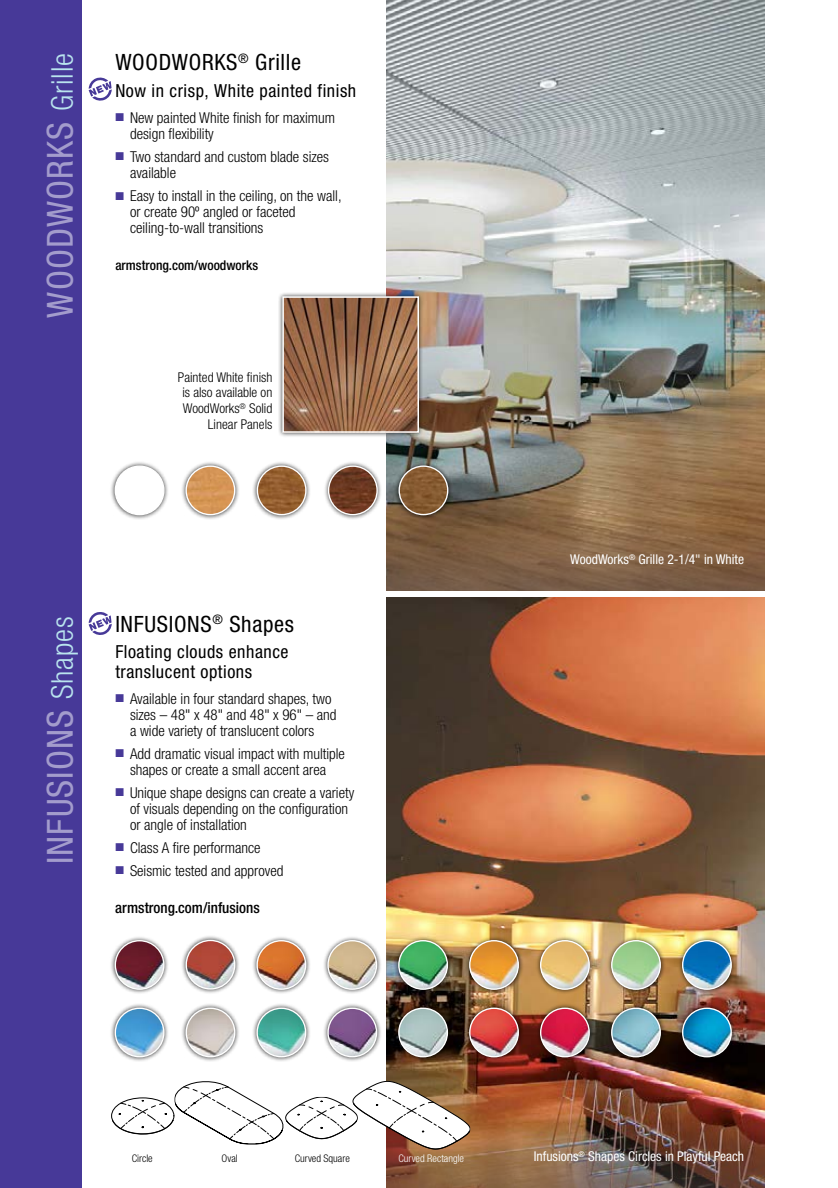
<style>
.page{position:relative;width:838px;height:1188px;background:#fff}
.page>*{position:absolute;margin:0;border:0;box-sizing:border-box;transform-origin:0 0}
.t1{font:condensed 36px "Helvetica Neue LT Std";letter-spacing:.03em;color:#a39ccc}
.t2{font:condensed 22.5px "Helvetica Neue LT Std";letter-spacing:.03em;color:#000}
.t3{font:condensed 18px/19.5px "Helvetica Neue LT Std";letter-spacing:.03em;color:#000}
.t4{font:300 condensed 15px/15.8px "Helvetica Neue LT Std";color:#000}
.t5{font:500 condensed 15px "Helvetica Neue LT Std";color:#000}
.t6{font:condensed 13.5px "Helvetica Neue LT Std";color:#fff}
.t7{font:300 condensed 13.5px/15.8px "Helvetica Neue LT Std";color:#000;text-align:right}
.t8{font:500 condensed 13.5px "Helvetica Neue LT Std";color:#000}
.t9{font:300 condensed 10.5px "Helvetica Neue LT Std";color:#000}
.t10{font:300 condensed 10.5px "Helvetica Neue LT Std";color:#fff}
.s1{font-weight:300;font-size:30px;color:#b9e4ee}
.s2{color:#473998}
</style>
<div class="page">
<img style="left:386px;top:0;width:378px;height:512px">
<svg style="left:386px;top:512px;width:378px;height:79px;background:#806043"></svg>
<img style="left:386px;top:597px;width:378px;height:512px">
<svg style="left:89px;top:78px;width:23px;height:22px"></svg>
<svg style="left:89px;top:612px;width:23px;height:23px"></svg>
<div style="left:0;top:0;width:81px;height:1188px;background:#473998"></div>
<div style="left:110px;top:935px;width:59px;height:59px;background:#000;opacity:.75"></div>
<img style="left:115px;top:941px;width:49px;height:48px;border-radius:24px">
<div style="left:115px;top:940px;width:49px;height:50px;border:1px solid #fff;border-radius:50%"></div>
<div style="left:251px;top:935px;width:60px;height:59px;background:#000;opacity:.75"></div>
<img style="left:257px;top:941px;width:48px;height:48px;border-radius:24px">
<div style="left:256px;top:940px;width:50px;height:50px;border:1px solid #fff;border-radius:50%"></div>
<div style="left:181px;top:935px;width:59px;height:59px;background:#000;opacity:.75"></div>
<img style="left:186px;top:940px;width:49px;height:49px;border-radius:24px">
<div style="left:185px;top:940px;width:50px;height:50px;border:1px solid #fff;border-radius:50%"></div>
<div style="left:322px;top:935px;width:59px;height:59px;background:#000;opacity:.75"></div>
<img style="left:328px;top:941px;width:48px;height:48px;border-radius:24px">
<div style="left:327px;top:940px;width:50px;height:50px;border:1px solid #fff;border-radius:50%"></div>
<div style="left:464px;top:935px;width:59px;height:59px;background:#000;opacity:.75"></div>
<img style="left:469px;top:941px;width:49px;height:48px;border-radius:24px">
<div style="left:469px;top:940px;width:49px;height:50px;border:1px solid #fff;border-radius:50%"></div>
<div style="left:393px;top:935px;width:59px;height:59px;background:#000;opacity:.75"></div>
<img style="left:398px;top:941px;width:49px;height:48px;border-radius:24px">
<div style="left:398px;top:940px;width:50px;height:50px;border:1px solid #fff;border-radius:50%"></div>
<div style="left:535px;top:935px;width:59px;height:59px;background:#000;opacity:.75"></div>
<img style="left:540px;top:941px;width:49px;height:48px;border-radius:24px">
<div style="left:539px;top:940px;width:50px;height:50px;border:1px solid #fff;border-radius:50%"></div>
<div style="left:677px;top:935px;width:59px;height:59px;background:#000;opacity:.75"></div>
<img style="left:682px;top:941px;width:48px;height:48px;border-radius:24px">
<div style="left:681px;top:940px;width:50px;height:50px;border:1px solid #fff;border-radius:50%"></div>
<div style="left:606px;top:935px;width:59px;height:59px;background:#000;opacity:.75"></div>
<img style="left:611px;top:941px;width:49px;height:48px;border-radius:24px">
<div style="left:610px;top:940px;width:50px;height:50px;border:1px solid #fff;border-radius:50%"></div>
<div style="left:110px;top:1003px;width:59px;height:59px;background:#000;opacity:.75"></div>
<img style="left:115px;top:1008px;width:49px;height:49px;border-radius:24px">
<div style="left:115px;top:1008px;width:49px;height:49px;border:1px solid #fff;border-radius:50%"></div>
<div style="left:251px;top:1003px;width:60px;height:59px;background:#000;opacity:.75"></div>
<img style="left:257px;top:1008px;width:48px;height:49px;border-radius:24px">
<div style="left:256px;top:1008px;width:50px;height:49px;border:1px solid #fff;border-radius:50%"></div>
<div style="left:181px;top:1003px;width:59px;height:59px;background:#000;opacity:.75"></div>
<img style="left:186px;top:1008px;width:49px;height:49px;border-radius:24px">
<div style="left:185px;top:1008px;width:50px;height:49px;border:1px solid #fff;border-radius:50%"></div>
<div style="left:322px;top:1003px;width:59px;height:59px;background:#000;opacity:.75"></div>
<img style="left:328px;top:1008px;width:48px;height:49px;border-radius:24px">
<div style="left:327px;top:1008px;width:50px;height:49px;border:1px solid #fff;border-radius:50%"></div>
<div style="left:464px;top:1003px;width:59px;height:59px;background:#000;opacity:.75"></div>
<img style="left:469px;top:1008px;width:49px;height:49px;border-radius:24px">
<div style="left:469px;top:1008px;width:49px;height:49px;border:1px solid #fff;border-radius:50%"></div>
<div style="left:393px;top:1003px;width:59px;height:59px;background:#000;opacity:.75"></div>
<img style="left:398px;top:1008px;width:49px;height:49px;border-radius:24px">
<div style="left:398px;top:1008px;width:50px;height:49px;border:1px solid #fff;border-radius:50%"></div>
<div style="left:535px;top:1003px;width:59px;height:59px;background:#000;opacity:.75"></div>
<img style="left:540px;top:1008px;width:49px;height:49px;border-radius:24px">
<div style="left:539px;top:1008px;width:50px;height:49px;border:1px solid #fff;border-radius:50%"></div>
<div style="left:677px;top:1003px;width:59px;height:59px;background:#000;opacity:.75"></div>
<img style="left:682px;top:1008px;width:48px;height:49px;border-radius:24px">
<div style="left:681px;top:1008px;width:50px;height:49px;border:1px solid #fff;border-radius:50%"></div>
<div style="left:606px;top:1003px;width:59px;height:59px;background:#000;opacity:.75"></div>
<img style="left:611px;top:1008px;width:49px;height:49px;border-radius:24px">
<div style="left:610px;top:1008px;width:50px;height:49px;border:1px solid #fff;border-radius:50%"></div>
<div style="left:110px;top:461px;width:59px;height:59px;background:#000;opacity:.75"></div>
<div style="left:115px;top:466px;width:49px;height:49px;background:#fff;border-radius:50%"></div>
<div style="left:115px;top:465px;width:49px;height:50px;border:1px solid #fff;border-radius:50%"></div>
<div style="left:181px;top:461px;width:59px;height:59px;background:#000;opacity:.75"></div>
<img style="left:186px;top:466px;width:48px;height:49px;border-radius:24px">
<div style="left:185px;top:465px;width:50px;height:50px;border:1px solid #fff;border-radius:50%"></div>
<div style="left:323px;top:461px;width:59px;height:59px;background:#000;opacity:.75"></div>
<img style="left:328px;top:466px;width:49px;height:49px;border-radius:24px">
<div style="left:328px;top:465px;width:49px;height:50px;border:1px solid #fff;border-radius:50%"></div>
<div style="left:252px;top:461px;width:59px;height:59px;background:#000;opacity:.75"></div>
<img style="left:257px;top:466px;width:49px;height:49px;border-radius:24px">
<div style="left:256px;top:465px;width:50px;height:50px;border:1px solid #fff;border-radius:50%"></div>
<div style="left:277px;top:292px;width:146px;height:145px;background:#000;opacity:.75"></div>
<img style="left:285px;top:299px;width:131px;height:131px">
<div style="left:282px;top:296px;width:137px;height:137px;border:2px solid #fff"></div>
<img style="left:386px;top:1109px;width:378px;height:79px">
<div style="left:393px;top:461px;width:59px;height:59px;background:#000;opacity:.75"></div>
<img style="left:399px;top:466px;width:48px;height:49px;border-radius:24px">
<div style="left:398px;top:465px;width:50px;height:50px;border:1px solid #fff;border-radius:50%"></div>
<svg style="left:111px;top:1075px;width:359px;height:77px"></svg>
<h1 class="t1" style="left:39px;top:318px;width:266px;rotate:-90deg">WOODWORKS <span class="s1">Grille</span></h1>
<h2 class="t2" style="left:115px;top:49px;width:187px">WOODWORKS<sup>®</sup> Grille</h2>
<p class="t3" style="left:115px;top:81px;width:242px">Now in crisp, White painted finish</p>
<p class="t4" style="left:130px;top:110px;width:206px;text-indent:-15px"><span class="s2">■</span> New painted White finish for maximum design flexibility</p>
<p class="t4" style="left:130px;top:149px;width:200px;text-indent:-15px"><span class="s2">■</span> Two standard and custom blade sizes available</p>
<p class="t4" style="left:130px;top:188px;width:213px;text-indent:-15px"><span class="s2">■</span> Easy to install in the ceiling, on the wall, or create 90º angled or faceted ceiling-to-wall transitions</p>
<p class="t8" style="left:115px;top:257px;width:144px">armstrong.com/woodworks</p>
<p class="t7" style="left:178px;top:369px;width:96px">Painted White finish is also available on<br>WoodWorks<sup>®</sup> Solid<br>Linear Panels</p>
<h1 class="t1" style="left:39px;top:864px;width:249px;rotate:-90deg">INFUSIONS <span class="s1">Shapes</span></h1>
<h2 class="t2" style="left:115px;top:611px;width:180px">INFUSIONS<sup>®</sup> Shapes</h2>
<p class="t3" style="left:115px;top:642px;width:175px">Floating clouds enhance translucent options</p>
<p class="t4" style="left:130px;top:691px;width:208px;text-indent:-15px"><span class="s2">■</span> Available in four standard shapes, two sizes – 48" x 48" and 48" x 96" – and a wide variety of translucent colors</p>
<p class="t4" style="left:115px;top:746px;width:231px;text-align:center"><span class="s2">■</span> Add dramatic visual impact with multiple shapes or create a small accent area</p>
<p class="t4" style="left:130px;top:785px;width:225px;text-indent:-15px"><span class="s2">■</span> Unique shape designs can create a variety of visuals depending on the configuration or angle of installation</p>
<p class="t4" style="left:115px;top:840px;width:147px"><span class="s2">■</span> Class A fire performance</p>
<p class="t4" style="left:115px;top:863px;width:169px"><span class="s2">■</span> Seismic tested and approved</p>
<p class="t5" style="left:115px;top:899px;width:146px">armstrong.com/infusions</p>
<p class="t6" style="left:570px;top:552px;width:175px">WoodWorks<sup>®</sup> Grille 2-1/4" in White</p>
<p class="t9" style="left:132px;top:1152px;width:22px">Circle</p>
<p class="t9" style="left:221px;top:1152px;width:18px">Oval</p>
<p class="t9" style="left:294px;top:1152px;width:56px">Curved Square</p>
<p class="t10" style="left:398px;top:1152px;width:67px">Curved Rectangle</p>
<p class="t6" style="left:533px;top:1149px;width:212px">Infusions<sup>®</sup> Shapes Circles in Playful Peach</p>
</div>
